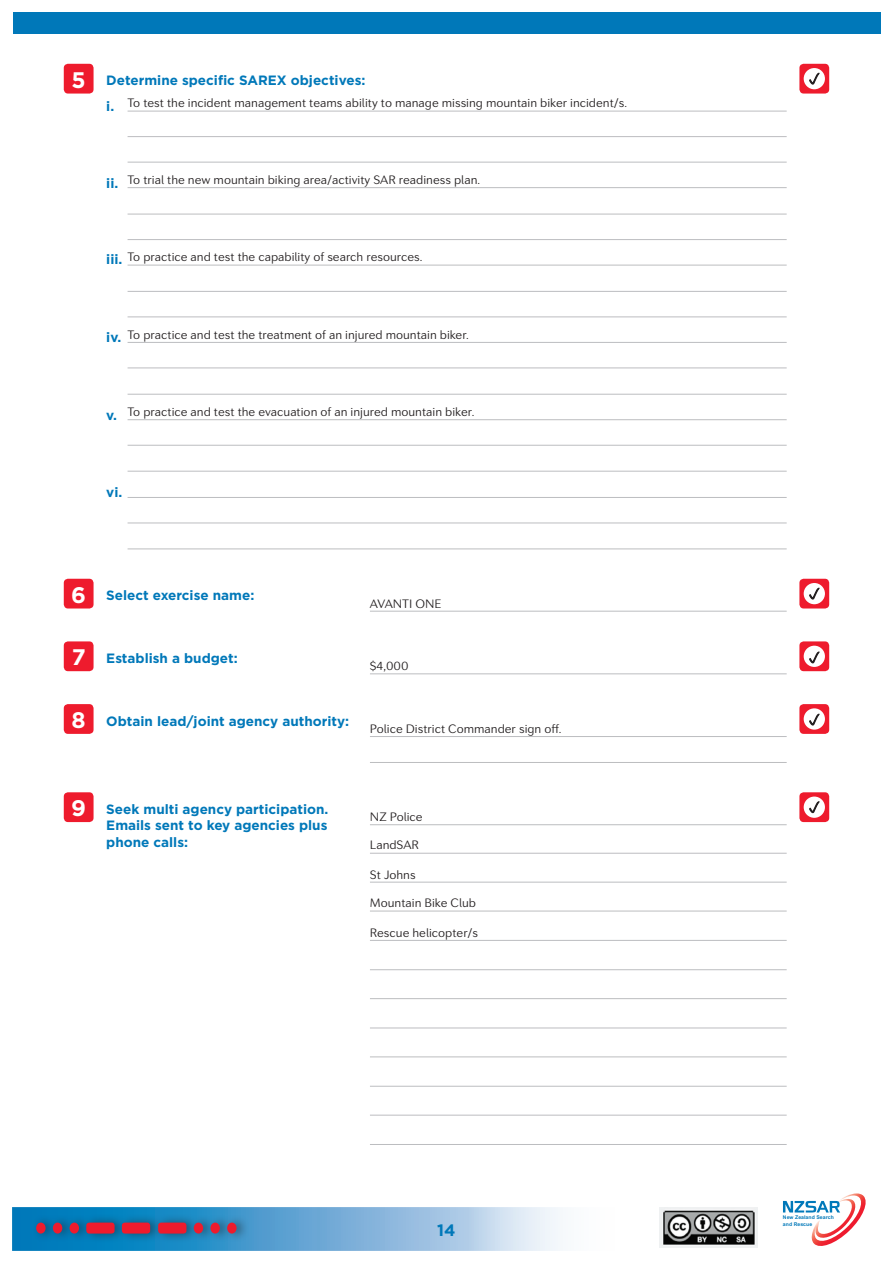
<style>
.page{position:relative;width:893px;height:1263px;background:#fff}
.page>*{position:absolute;margin:0;border:0;box-sizing:border-box;transform-origin:0 0}
.Sub_Head{font:700 22.5px "Gotham";color:#fff}
.numbered_heading{font:700 16.5px "Gotham";color:#0078b9}
.Numbered_heading_2{font:700 13.5px/16.5px "Gotham";color:#0078b9;text-align:justify}
.numbered_heading-2{font:700 13.5px "Gotham";color:#0078b9}
.form_text{font:300 12px "Seconda Soft";color:#231f20}
.t1{font:700 5.1px/6.1px "Arial MT Std";letter-spacing:.01em;color:#0078b9}
</style>
<div class="page">
<div style="left:13px;top:13px;width:867px;height:21px;background:#0078b9"></div>
<svg style="left:13px;top:1208px;width:667px;height:42px"></svg>
<div style="left:31px;top:1213px;width:219px;height:30px;background:#231f20;opacity:.55"></div>
<div style="left:36px;top:1222px;width:10px;height:11px;background:#ee1b2d;border-radius:50%"></div>
<div style="left:53px;top:1222px;width:9px;height:11px;background:#ee1b2d;border-radius:50%"></div>
<div style="left:70px;top:1222px;width:9px;height:11px;background:#ee1b2d;border-radius:50%"></div>
<div style="left:86px;top:1222px;width:29px;height:11px;background:#ee1b2d;border-radius:3px"></div>
<div style="left:122px;top:1222px;width:28px;height:11px;background:#ee1b2d;border-radius:3px"></div>
<div style="left:158px;top:1222px;width:28px;height:11px;background:#ee1b2d;border-radius:3px"></div>
<div style="left:194px;top:1222px;width:9px;height:11px;background:#ee1b2d;border-radius:50%"></div>
<div style="left:210px;top:1222px;width:10px;height:11px;background:#ee1b2d;border-radius:50%"></div>
<div style="left:227px;top:1222px;width:10px;height:11px;background:#ee1b2d;border-radius:50%"></div>
<svg style="left:783px;top:1193px;width:83px;height:53px"></svg>
<img style="left:659px;top:1208px;width:99px;height:39px">
<hr style="left:128px;top:291px;width:659px;height:1px;background:#bcbdc0">
<hr style="left:128px;top:394px;width:659px;height:1px;background:#bcbdc0">
<hr style="left:128px;top:497px;width:659px;height:1px;background:#bcbdc0">
<hr style="left:128px;top:214px;width:659px;height:1px;background:#bcbdc0">
<hr style="left:128px;top:317px;width:659px;height:1px;background:#bcbdc0">
<hr style="left:128px;top:419px;width:659px;height:1px;background:#bcbdc0">
<hr style="left:128px;top:523px;width:659px;height:1px;background:#bcbdc0">
<hr style="left:128px;top:265px;width:659px;height:1px;background:#bcbdc0">
<hr style="left:128px;top:368px;width:659px;height:1px;background:#bcbdc0">
<hr style="left:128px;top:471px;width:659px;height:1px;background:#bcbdc0">
<hr style="left:128px;top:549px;width:659px;height:1px;background:#bcbdc0">
<hr style="left:370px;top:762px;width:417px;height:1px;background:#bcbdc0">
<hr style="left:370px;top:853px;width:417px;height:1px;background:#bcbdc0">
<hr style="left:370px;top:882px;width:417px;height:1px;background:#bcbdc0">
<hr style="left:370px;top:911px;width:417px;height:1px;background:#bcbdc0">
<hr style="left:370px;top:940px;width:417px;height:1px;background:#bcbdc0">
<hr style="left:370px;top:969px;width:417px;height:1px;background:#bcbdc0">
<hr style="left:370px;top:998px;width:417px;height:1px;background:#bcbdc0">
<hr style="left:370px;top:1028px;width:417px;height:1px;background:#bcbdc0">
<hr style="left:370px;top:1086px;width:417px;height:1px;background:#bcbdc0">
<hr style="left:370px;top:1057px;width:417px;height:1px;background:#bcbdc0">
<hr style="left:370px;top:1115px;width:417px;height:1px;background:#bcbdc0">
<hr style="left:370px;top:1144px;width:417px;height:1px;background:#bcbdc0">
<hr style="left:128px;top:239px;width:659px;height:1px;background:#bcbdc0">
<hr style="left:128px;top:342px;width:659px;height:1px;background:#bcbdc0">
<hr style="left:128px;top:445px;width:659px;height:1px;background:#bcbdc0">
<div style="left:799px;top:579px;width:30px;height:29px;background:#ee1b2d;border-radius:4px"></div>
<div style="left:799px;top:792px;width:30px;height:30px;background:#ee1b2d;border-radius:4px"></div>
<div style="left:799px;top:704px;width:30px;height:30px;background:#ee1b2d;border-radius:4px"></div>
<div style="left:799px;top:641px;width:30px;height:30px;background:#ee1b2d;border-radius:4px"></div>
<div style="left:64px;top:579px;width:30px;height:29px;background:#ee1b2d;border-radius:4px"></div>
<div style="left:64px;top:792px;width:30px;height:30px;background:#ee1b2d;border-radius:4px"></div>
<div style="left:64px;top:704px;width:30px;height:30px;background:#ee1b2d;border-radius:4px"></div>
<div style="left:64px;top:641px;width:30px;height:30px;background:#ee1b2d;border-radius:4px"></div>
<div style="left:804px;top:583px;width:21px;height:21px;background:#fff;border-radius:50%"></div>
<div style="left:804px;top:796px;width:21px;height:22px;background:#fff;border-radius:50%"></div>
<div style="left:804px;top:708px;width:21px;height:22px;background:#fff;border-radius:50%"></div>
<div style="left:804px;top:646px;width:21px;height:21px;background:#fff;border-radius:50%"></div>
<hr style="left:370px;top:611px;width:417px;height:1px;background:#bcbdc0">
<hr style="left:370px;top:824px;width:417px;height:1px;background:#bcbdc0">
<hr style="left:370px;top:736px;width:417px;height:1px;background:#bcbdc0">
<hr style="left:370px;top:674px;width:417px;height:1px;background:#bcbdc0">
<div style="left:799px;top:64px;width:30px;height:30px;background:#ee1b2d;border-radius:4px"></div>
<div style="left:64px;top:64px;width:30px;height:30px;background:#ee1b2d;border-radius:4px"></div>
<div style="left:804px;top:68px;width:21px;height:21px;background:#fff;border-radius:50%"></div>
<hr style="left:128px;top:111px;width:659px;height:1px;background:#bcbdc0">
<hr style="left:128px;top:136px;width:659px;height:1px;background:#bcbdc0">
<hr style="left:128px;top:162px;width:659px;height:1px;background:#bcbdc0">
<hr style="left:128px;top:187px;width:659px;height:1px;background:#bcbdc0">
<svg style="left:809px;top:72px;width:11px;height:13px"></svg>
<svg style="left:809px;top:587px;width:11px;height:13px"></svg>
<svg style="left:809px;top:651px;width:11px;height:13px"></svg>
<svg style="left:809px;top:713px;width:11px;height:13px"></svg>
<svg style="left:809px;top:801px;width:11px;height:13px"></svg>
<p class="Sub_Head" style="left:72px;top:66px;width:16px">5</p>
<p class="Numbered_heading_2" style="left:106px;top:72px;width:261px">Determine specific SAREX objectives:</p>
<p class="numbered_heading-2" style="left:106px;top:98px;width:9px">i.</p>
<p class="form_text" style="left:128px;top:96px;width:501px">To test the incident management teams ability to manage missing mountain biker incident/s.</p>
<p class="numbered_heading-2" style="left:106px;top:175px;width:14px">ii.</p>
<p class="form_text" style="left:128px;top:172px;width:354px">To trial the new mountain biking area/activity SAR readiness plan.</p>
<p class="form_text" style="left:128px;top:250px;width:296px">To practice and test the capability of search resources.</p>
<p class="numbered_heading-2" style="left:106px;top:251px;width:18px">iii.</p>
<p class="form_text" style="left:128px;top:327px;width:343px">To practice and test the treatment of an injured mountain biker.</p>
<p class="numbered_heading-2" style="left:106px;top:329px;width:16px">iv.</p>
<p class="numbered_heading-2" style="left:106px;top:406px;width:12px">v.</p>
<p class="form_text" style="left:128px;top:404px;width:348px">To practice and test the evacuation of an injured mountain biker.</p>
<p class="numbered_heading-2" style="left:106px;top:484px;width:18px">vi.</p>
<p class="Sub_Head" style="left:71px;top:581px;width:16px">6</p>
<p class="Numbered_heading_2" style="left:106px;top:587px;width:150px">Select exercise name:</p>
<p class="form_text" style="left:370px;top:596px;width:73px">AVANTI ONE</p>
<p class="Sub_Head" style="left:72px;top:644px;width:15px">7</p>
<p class="Numbered_heading_2" style="left:106px;top:650px;width:133px">Establish a budget:</p>
<p class="form_text" style="left:370px;top:658px;width:40px">$4,000</p>
<p class="Sub_Head" style="left:72px;top:706px;width:16px">8</p>
<p class="Numbered_heading_2" style="left:106px;top:712px;width:244px">Obtain lead/joint agency authority:</p>
<p class="form_text" style="left:370px;top:721px;width:193px">Police District Commander sign off.</p>
<p class="Sub_Head" style="left:71px;top:794px;width:16px">9</p>
<p class="Numbered_heading_2" style="left:106px;top:801px;width:224px">Seek multi agency participation.<br>Emails sent to key agencies plus phone calls:</p>
<p class="form_text" style="left:370px;top:809px;width:54px">NZ Police</p>
<p class="form_text" style="left:370px;top:838px;width:51px">LandSAR</p>
<p class="form_text" style="left:370px;top:867px;width:47px">St Johns</p>
<p class="form_text" style="left:370px;top:896px;width:108px">Mountain Bike Club</p>
<p class="form_text" style="left:370px;top:925px;width:110px">Rescue helicopter/s</p>
<p class="numbered_heading" style="left:437px;top:1220px;width:20px">14</p>
<p class="t1" style="left:783px;top:1214px;width:52px">New Zealand Search and Rescue</p>
</div>
